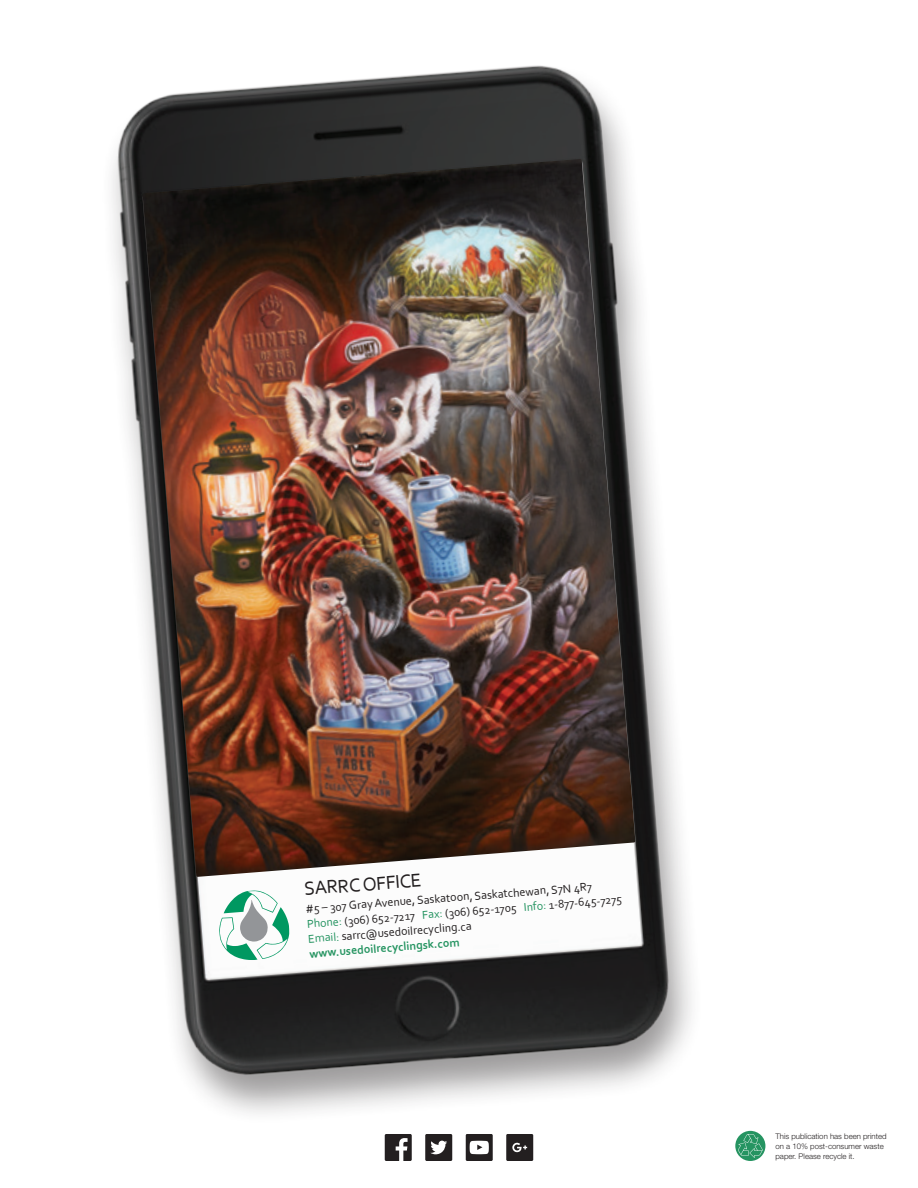
<style>
.page{position:relative;width:918px;height:1188px;background:#fff}
.page>*{position:absolute;margin:0;border:0;box-sizing:border-box;transform-origin:0 0}
.t1{font:19.5px "Corbel";color:#231f20}
.t2{font:12px/14.9px "Corbel";color:#231f20}
.t3{font:300 7.8px/10.1px "Helvetica Neue LT Std";color:#231f20}
.s1{color:#259461}
.s2{font-weight:700;color:#259461}
</style>
<div class="page">
<svg style="left:735px;top:1131px;width:30px;height:30px"></svg>
<svg style="left:738px;top:1134px;width:25px;height:24px"></svg>
<img style="left:111px;top:65px;width:581px;height:1049px">
<svg style="left:219px;top:890px;width:71px;height:70px"></svg>
<img style="left:143px;top:159px;width:492px;height:718px">
<svg style="left:506px;top:1134px;width:27px;height:27px"></svg>
<svg style="left:425px;top:1134px;width:27px;height:27px"></svg>
<svg style="left:385px;top:1134px;width:27px;height:27px"></svg>
<svg style="left:466px;top:1134px;width:27px;height:27px"></svg>
<h1 class="t1" style="left:303px;top:877px;width:119px;rotate:-5deg">SARRC OFFICE</h1>
<p class="t2" style="left:305px;top:902px;width:317px;rotate:-5deg">#5 – 307 Gray Avenue, Saskatoon, Saskatchewan, S7N 4R7<br><span class="s1">Phone:</span> (306) 652-7217 <span class="s1">Fax:</span> (306) 652-1705 <span class="s1">Info:</span> 1-877-645-7275<br><span class="s1">Email:</span> sarrc@usedoilrecycling.ca <span class="s2">www.usedoilrecyclingsk.com</span></p>
<p class="t3" style="left:775px;top:1131px;width:113px">This publication has been printed on a 10% post-consumer waste paper. Please recycle it.</p>
</div>
